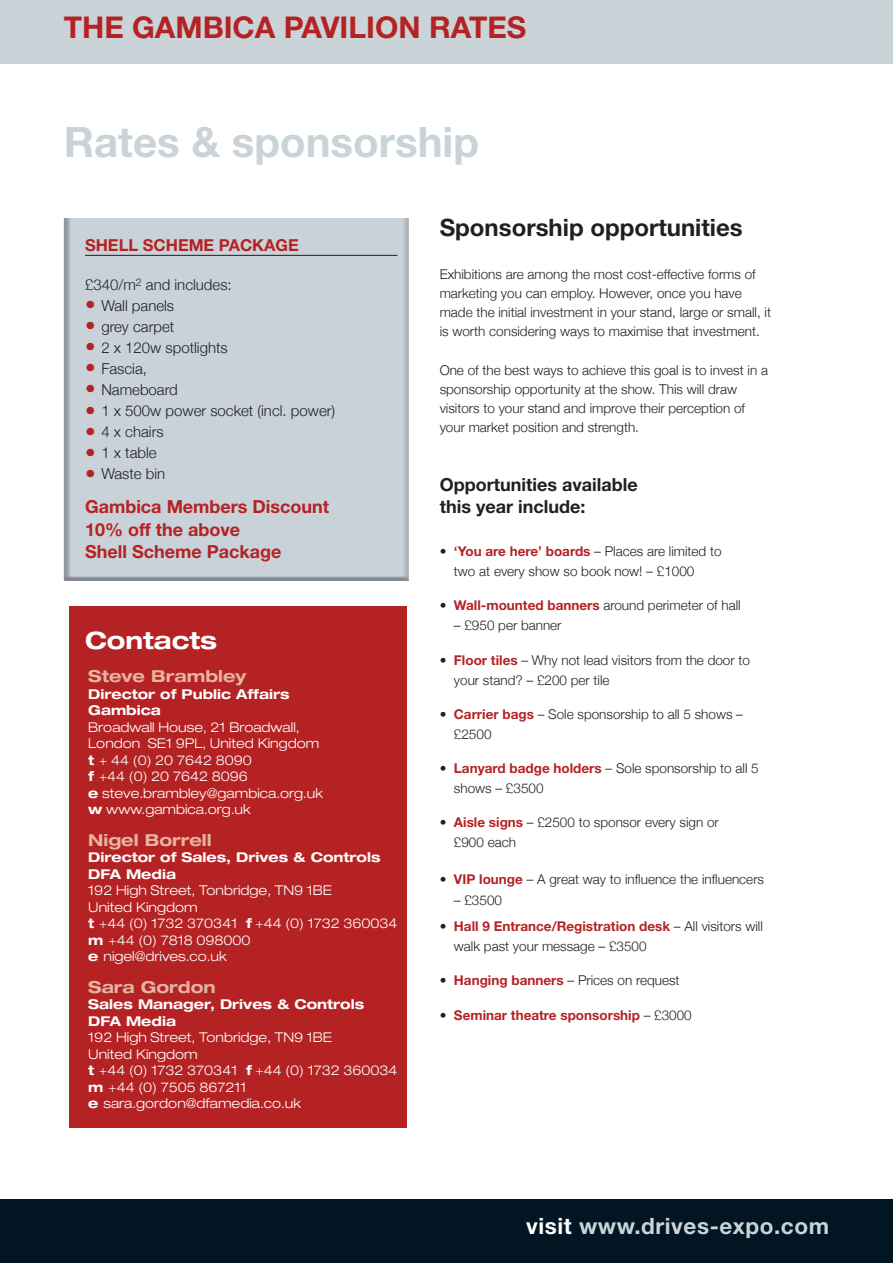
<style>
.page{position:relative;width:893px;height:1263px;background:#fff}
.page>*{position:absolute;margin:0;border:0;box-sizing:border-box;transform-origin:0 0}
.t1{font:700 42px "Helvetica Neue LT Pro";color:#c9d3d8}
.t2{font:700 30px "Helvetica Neue LT Pro";color:#b52224}
.t3{font:700 24px "Helvetica Neue LT Pro";color:#231f20}
.t4{font:700 expanded 24px "Helvetica Neue";color:#fff}
.t5{font:700 22.5px "Helvetica Neue LT Pro";letter-spacing:.025em;color:#c9d3d8}
.t6{font:700 18px/22.5px "Helvetica Neue LT Pro";color:#b52224}
.t7{font:700 18px/21.6px "Helvetica Neue LT Pro";color:#231f20}
.t8{font:700 expanded 16.5px "Helvetica Neue";color:#e5b4a2}
.t9{font:700 16.5px "Helvetica Neue LT Pro";color:#b52224}
.t10{font:300 15px "Helvetica Neue";color:#231f20}
.t11{font:300 13.5px/19px "Helvetica Neue";color:#231f20}
.t12{font:300 expanded 13.5px/16.5px "Helvetica Neue";color:#fff}
.t13{font:700 expanded 13.5px/16.5px "Helvetica Neue";color:#fff}
.t14{font:700 13.5px "Helvetica Neue LT Pro";color:#b52224}
.s1{font-stretch:expanded;font-size:21px;color:#b52224}
.s2{font-weight:700}
.s3{font-family:"Helvetica Neue LT Pro";font-weight:700;color:#b52224}
.s4{font-family:"Helvetica Neue";font-weight:300;color:#231f20}
.s5{color:#fff}
</style>
<div class="page">
<div style="left:0;top:0;width:893px;height:64px;background:#c9d3d8"></div>
<div style="left:63px;top:219px;width:346px;height:362px;background:#c8d2d8"></div>
<hr style="left:85px;top:255px;width:312px;height:1px;background:#231f20">
<div style="left:0;top:1199px;width:893px;height:64px;background:#011622"></div>
<div style="left:69px;top:606px;width:338px;height:521px;background:#b52224"></div>
<h2 class="t2" style="left:64px;top:17px;width:464px">THE GAMBICA PAVILION RATES</h2>
<h1 class="t1" style="left:64px;top:127px;width:417px">Rates &amp; sponsorship</h1>
<p class="t9" style="left:85px;top:239px;width:215px">SHELL SCHEME PACKAGE</p>
<p class="t10" style="left:85px;top:275px;width:148px">£340/m<sup>2</sup> and includes:</p>
<p class="t10" style="left:85px;top:296px;width:91px"><span class="s1">•</span> Wall panels</p>
<p class="t10" style="left:85px;top:317px;width:91px"><span class="s1">•</span> grey carpet</p>
<p class="t10" style="left:85px;top:338px;width:144px"><span class="s1">•</span> 2 x 120w spotlights</p>
<p class="t10" style="left:85px;top:359px;width:63px"><span class="s1">•</span> Fascia,</p>
<p class="t10" style="left:85px;top:380px;width:94px"><span class="s1">•</span> Nameboard</p>
<p class="t10" style="left:85px;top:401px;width:252px"><span class="s1">•</span> 1 x 500w power socket (incl. power)</p>
<p class="t10" style="left:85px;top:422px;width:80px"><span class="s1">•</span> 4 x chairs</p>
<p class="t10" style="left:85px;top:443px;width:73px"><span class="s1">•</span> 1 x table</p>
<p class="t10" style="left:85px;top:464px;width:82px"><span class="s1">•</span> Waste bin</p>
<h3 class="t6" style="left:85px;top:497px;width:246px">Gambica Members Discount<br>10% off the above<br>Shell Scheme Package</h3>
<h3 class="t4" style="left:85px;top:632px;width:133px">Contacts</h3>
<p class="t8" style="left:88px;top:670px;width:159px">Steve Brambley</p>
<p class="t13" style="left:88px;top:687px;width:203px">Director of Public Affairs<br>Gambica</p>
<p class="t12" style="left:88px;top:720px;width:236px">Broadwall House, 21 Broadwall,<br>London SE1 9PL, United Kingdom <span class="s2">t</span> + 44 (0) 20 7642 8090<br><span class="s2">f</span> +44 (0) 20 7642 8096<br><span class="s2">e</span> steve.brambley@gambica.org.uk <span class="s2">w</span> www.gambica.org.uk</p>
<p class="t8" style="left:88px;top:834px;width:125px">Nigel Borrell</p>
<p class="t13" style="left:88px;top:850px;width:294px">Director of Sales, Drives &amp; Controls<br>DFA Media</p>
<p class="t12" style="left:88px;top:883px;width:311px">192 High Street, Tonbridge, TN9 1BE<br>United Kingdom<br><span class="s2">t</span> +44 (0) 1732 370341 <span class="s2">f</span> +44 (0) 1732 360034 <span class="s2">m</span> +44 (0) 7818 098000<br><span class="s2">e</span> nigel@drives.co.uk</p>
<p class="t8" style="left:88px;top:981px;width:129px">Sara Gordon</p>
<p class="t13" style="left:88px;top:997px;width:277px">Sales Manager, Drives &amp; Controls<br>DFA Media</p>
<p class="t12" style="left:88px;top:1030px;width:311px">192 High Street, Tonbridge, TN9 1BE<br>United Kingdom<br><span class="s2">t</span> +44 (0) 1732 370341 <span class="s2">f</span> +44 (0) 1732 360034 <span class="s2">m</span> +44 (0) 7505 867211<br><span class="s2">e</span> sara.gordon@dfamedia.co.uk</p>
<h3 class="t3" style="left:440px;top:219px;width:305px">Sponsorship opportunities</h3>
<p class="t11" style="left:440px;top:264px;width:333px">Exhibitions are among the most cost-effective forms of marketing you can employ. However, once you have made the initial investment in your stand, large or small, it is worth considering ways to maximise that investment.</p>
<p class="t11" style="left:440px;top:360px;width:330px">One of the best ways to achieve this goal is to invest in a sponsorship opportunity at the show. This will draw visitors to your stand and improve their perception of your market position and strength.</p>
<h3 class="t7" style="left:440px;top:475px;width:199px">Opportunities available this year include:</h3>
<p class="t11" style="left:454px;top:541px;width:269px;line-height:20.1px;text-indent:-14px">• <span class="s3">‘You are here’ boards</span> – Places are limited to two at every show so book now! – £1000</p>
<p class="t11" style="left:440px;top:596px;width:303px">• <span class="s3">Wall-mounted banners</span> around perimeter of hall</p>
<p class="t11" style="left:454px;top:616px;width:109px">– £950 per banner</p>
<p class="t11" style="left:454px;top:649px;width:297px;line-height:20.1px;text-indent:-14px">• <span class="s3">Floor tiles</span> – Why not lead visitors from the door to your stand? – £200 per tile</p>
<p class="t11" style="left:454px;top:704px;width:291px;line-height:20.1px;text-indent:-14px">• <span class="s3">Carrier bags</span> – Sole sponsorship to all 5 shows – £2500</p>
<p class="t11" style="left:454px;top:758px;width:306px;line-height:20.1px;text-indent:-14px">• <span class="s3">Lanyard badge holders</span> – Sole sponsorship to all 5 shows – £3500</p>
<p class="t11" style="left:454px;top:812px;width:266px;line-height:20.1px;text-indent:-14px">• <span class="s3">Aisle signs</span> – £2500 to sponsor every sign or £900 each</p>
<p class="t11" style="left:440px;top:870px;width:326px">• <span class="s3">VIP lounge</span> – A great way to influence the influencers</p>
<p class="t11" style="left:454px;top:890px;width:50px">– £3500</p>
<p class="t14" style="left:440px;top:921px;width:325px"><span class="s4">•</span> Hall 9 Entrance/Registration desk <span class="s4">– All visitors will</span></p>
<p class="t11" style="left:454px;top:937px;width:194px">walk past your message – £3500</p>
<p class="t11" style="left:440px;top:971px;width:241px">• <span class="s3">Hanging banners</span> – Prices on request</p>
<p class="t14" style="left:440px;top:1010px;width:254px"><span class="s4">•</span> Seminar theatre sponsorship <span class="s4">– £3000</span></p>
<h3 class="t5" style="left:526px;top:1218px;width:304px"><span class="s5">visit</span> www.drives-expo.com</h3>
</div>
